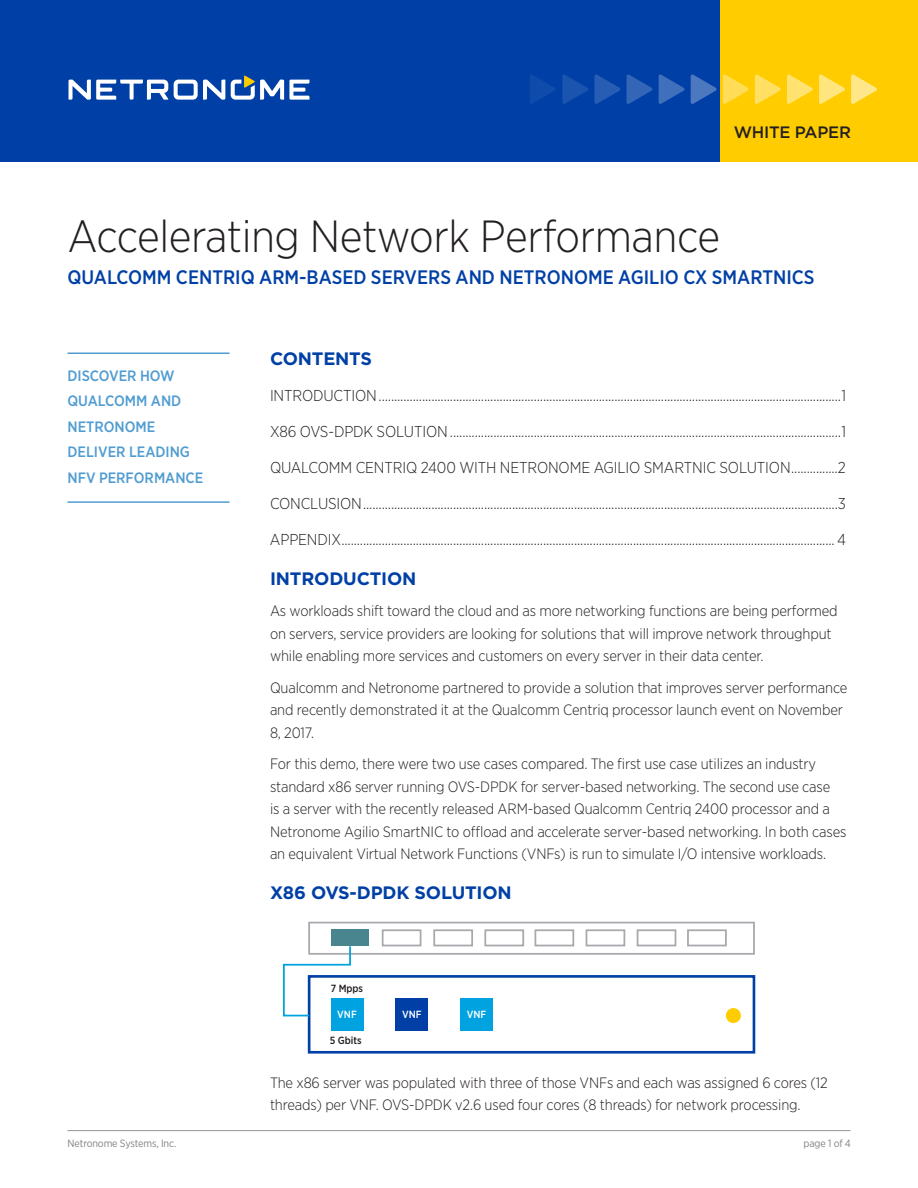
<style>
.page{position:relative;width:918px;height:1188px;background:#fff}
.page>*{position:absolute;margin:0;border:0;box-sizing:border-box;transform-origin:0 0}
.t1{font:300 45px "Gotham Narrow";letter-spacing:-.01em;color:#231f20}
.t2{font:500 19.5px "Gotham Narrow";color:#0040a6}
.t3{font:700 18px "Gotham";letter-spacing:-.01em;color:#0040a6}
.t4{font:500 16.5px "Gotham";letter-spacing:-.015em;color:#231f20}
.t5{font:300 15.75px "Gotham Narrow";letter-spacing:-.01em;color:#231f20}
.t6{font:300 15px/22.5px "Gotham Narrow";letter-spacing:-.01em;color:#231f20}
.t7{font:500 15px/25.5px "Gotham Narrow";color:#509cd1}
.t8{font:10.5px "Gotham Narrow";letter-spacing:-.01em;color:#808285}
.t9{font:500 10.35px "Gotham Narrow";color:#231f20}
.t10{font:500 10.35px "Gotham Narrow";color:#fff}
</style>
<div class="page">
<div style="left:719px;top:0;width:199px;height:162px;background:#fc0"></div>
<div style="left:0;top:0;width:719px;height:162px;background:#0040a6"></div>
<svg style="left:851px;top:75px;width:26px;height:29px"></svg>
<svg style="left:819px;top:75px;width:26px;height:29px"></svg>
<svg style="left:787px;top:75px;width:26px;height:29px"></svg>
<svg style="left:755px;top:75px;width:26px;height:29px"></svg>
<svg style="left:723px;top:75px;width:26px;height:29px"></svg>
<svg style="left:691px;top:75px;width:26px;height:29px"></svg>
<svg style="left:659px;top:75px;width:25px;height:29px"></svg>
<svg style="left:627px;top:75px;width:25px;height:29px"></svg>
<svg style="left:594px;top:75px;width:26px;height:29px"></svg>
<svg style="left:562px;top:75px;width:26px;height:29px"></svg>
<svg style="left:530px;top:75px;width:25px;height:29px"></svg>
<hr style="left:68px;top:1130px;width:782px;height:1px;background:#939598">
<svg style="left:69px;top:80px;width:99px;height:20px"></svg>
<svg style="left:174px;top:80px;width:51px;height:20px"></svg>
<svg style="left:231px;top:76px;width:78px;height:24px"></svg>
<hr style="left:68px;top:352px;width:162px;height:2px;background:#509cd1">
<hr style="left:68px;top:501px;width:162px;height:2px;background:#509cd1">
<div style="left:308px;top:975px;width:447px;height:79px;border:3px solid #0040a6"></div>
<div style="left:308px;top:922px;width:447px;height:33px;border:2px solid #a8a9ad"></div>
<div style="left:726px;top:1008px;width:15px;height:15px;background:#fc0;border-radius:50%"></div>
<div style="left:331px;top:929px;width:38px;height:17px;background:#48858e"></div>
<div style="left:382px;top:929px;width:39px;height:17px;border:2px solid #a8a9ad"></div>
<div style="left:433px;top:929px;width:40px;height:17px;border:2px solid #a8a9ad"></div>
<div style="left:484px;top:929px;width:40px;height:17px;border:2px solid #a8a9ad"></div>
<div style="left:535px;top:929px;width:39px;height:17px;border:2px solid #a8a9ad"></div>
<div style="left:586px;top:929px;width:39px;height:17px;border:2px solid #a8a9ad"></div>
<div style="left:637px;top:929px;width:39px;height:17px;border:2px solid #a8a9ad"></div>
<div style="left:687px;top:929px;width:40px;height:17px;border:2px solid #a8a9ad"></div>
<div style="left:331px;top:998px;width:32px;height:32px;background:#00a2df"></div>
<div style="left:396px;top:998px;width:32px;height:32px;background:#0040a6"></div>
<div style="left:461px;top:998px;width:32px;height:32px;background:#00a2df"></div>
<svg style="left:283px;top:945px;width:69px;height:72px"></svg>
<p class="t4" style="left:734px;top:122px;width:119px">WHITE PAPER</p>
<h1 class="t1" style="left:68px;top:209px;width:654px">Accelerating Network Performance</h1>
<h2 class="t2" style="left:68px;top:265px;width:749px">QUALCOMM CENTRIQ ARM-BASED SERVERS AND NETRONOME AGILIO CX SMARTNICS</h2>
<p class="t7" style="left:68px;top:363px;width:137px">DISCOVER HOW<br>QUALCOMM AND<br>NETRONOME<br>DELIVER LEADING<br>NFV PERFORMANCE</p>
<p class="t3" style="left:270px;top:347px;width:104px">CONTENTS</p>
<p class="t5" style="left:270px;top:386px;width:578px">INTRODUCTION.....................................................................................................................................................1</p>
<p class="t5" style="left:270px;top:422px;width:578px">X86 OVS-DPDK SOLUTION..............................................................................................................................1</p>
<p class="t5" style="left:270px;top:458px;width:577px">QUALCOMM CENTRIQ 2400 WITH NETRONOME AGILIO SMARTNIC SOLUTION...............2</p>
<p class="t5" style="left:270px;top:494px;width:577px">CONCLUSION.........................................................................................................................................................3</p>
<p class="t5" style="left:270px;top:530px;width:578px">APPENDIX............................................................................................................................................................... 4</p>
<p class="t3" style="left:270px;top:566px;width:148px">INTRODUCTION</p>
<p class="t6" style="left:270px;top:599px;width:569px">As workloads shift toward the cloud and as more networking functions are being performed on servers, service providers are looking for solutions that will improve network throughput while enabling more services and customers on every server in their data center.</p>
<p class="t6" style="left:270px;top:676px;width:579px">Qualcomm and Netronome partnered to provide a solution that improves server performance and recently demonstrated it at the Qualcomm Centriq processor launch event on November<br>8, 2017.</p>
<p class="t6" style="left:270px;top:752px;width:578px">For this demo, there were two use cases compared. The first use case utilizes an industry standard x86 server running OVS-DPDK for server-based networking. The second use case<br>is a server with the recently released ARM-based Qualcomm Centriq 2400 processor and a Netronome Agilio SmartNIC to offload and accelerate server-based networking. In both cases an equivalent Virtual Network Functions (VNFs) is run to simulate I/O intensive workloads.</p>
<p class="t3" style="left:270px;top:880px;width:243px">X86 OVS-DPDK SOLUTION</p>
<p class="t9" style="left:331px;top:982px;width:34px">7 Mpps</p>
<p class="t10" style="left:337px;top:1008px;width:21px">VNF</p>
<p class="t10" style="left:402px;top:1008px;width:21px">VNF</p>
<p class="t10" style="left:467px;top:1008px;width:21px">VNF</p>
<p class="t9" style="left:330px;top:1034px;width:33px">5 Gbits</p>
<p class="t6" style="left:270px;top:1071px;width:559px">The x86 server was populated with three of those VNFs and each was assigned 6 cores (12 threads) per VNF. OVS-DPDK v2.6 used four cores (8 threads) for network processing.</p>
<p class="t8" style="left:68px;top:1137px;width:110px">Netronome Systems, Inc.</p>
<p class="t8" style="left:804px;top:1137px;width:49px">page 1 of 4</p>
</div>
